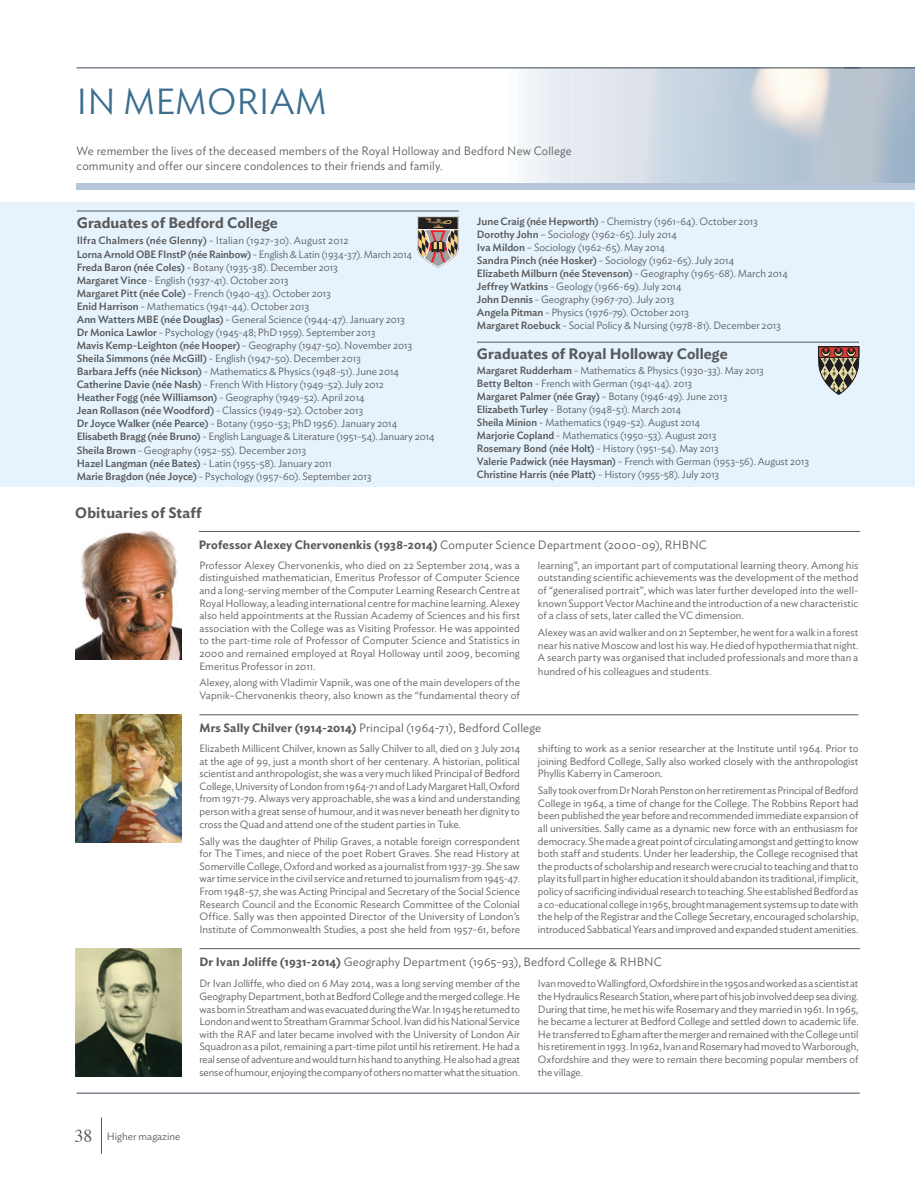
<style>
.page{position:relative;width:915px;height:1191px;background:#fff}
.page>*{position:absolute;margin:0;border:0;box-sizing:border-box;transform-origin:0 0}
.t1{font:300 36px "Ideal Sans";color:#3b6e8f}
.t2{font:18px "Times";color:#58595b}
.t3{font:600 15px "Ideal Sans";letter-spacing:.005em;color:#58595b}
.t4{font:300 12px/14.4px "Ideal Sans";letter-spacing:.015em;color:#58595b}
.t5{font:300 10.5px/12.6px "Ideal Sans";color:#58595b;text-align:justify}
.s1{font-weight:500}
.s2{font-weight:600}
</style>
<div class="page">
<div style="left:0;top:202px;width:914px;height:285px;background:#e6f3fc"></div>
<hr style="left:101px;top:1117px;width:1px;height:36px;background:#58595b">
<svg style="left:523px;top:69px;width:391px;height:114px;background:#cdd7e0"></svg>
<hr style="left:77px;top:211px;width:381px;height:1px;background:#58595b">
<hr style="left:476px;top:342px;width:382px;height:1px;background:#58595b">
<img style="left:75px;top:532px;width:106px;height:127px">
<hr style="left:199px;top:531px;width:660px;height:1px;background:#58595b">
<hr style="left:199px;top:948px;width:660px;height:1px;background:#58595b">
<hr style="left:199px;top:714px;width:659px;height:1px;background:#58595b">
<img style="left:75px;top:715px;width:107px;height:127px">
<img style="left:75px;top:948px;width:107px;height:128px">
<div style="left:77px;top:183px;width:837px;height:6px;background:#b5c7d8"></div>
<hr style="left:77px;top:68px;width:782px;height:1px;background:#3d4a58">
<hr style="left:843px;top:68px;width:71px;height:1px;background:#3d4a58">
<hr style="left:77px;top:1093px;width:782px;height:1px;background:#3d4a58">
<svg style="left:818px;top:346px;width:41px;height:49px"></svg>
<div style="left:418px;top:216px;width:40px;height:13px;background:#d9d8d8"></div>
<svg style="left:417px;top:217px;width:41px;height:50px;background:#968279"></svg>
<h1 class="t1" style="left:77px;top:74px;width:252px">IN MEMORIAM</h1>
<p class="t4" style="left:77px;top:143px;width:496px">We remember the lives of the deceased members of the Royal Holloway and Bedford New College community and offer our sincere condolences to their friends and family.</p>
<h3 class="t3" style="left:77px;top:211px;width:202px">Graduates of Bedford College</h3>
<p class="t5" style="left:77px;top:233px;width:359px;line-height:13px;text-align:left"><span class="s1">Ilfra Chalmers (née Glenny)</span> - Italian (1927-30). August 2012<br><span class="s1">Lorna Arnold OBE FInstP (née Rainbow)</span> - English &amp; Latin (1934-37). March 2014<br><span class="s1">Freda Baron (née Coles)</span> - Botany (1935-38). December 2013<br><span class="s1">Margaret Vince</span> - English (1937-41). October 2013<br><span class="s1">Margaret Pitt (née Cole)</span> - French (1940-43). October 2013<br><span class="s1">Enid Harrison</span> - Mathematics (1941-44). October 2013<br><span class="s1">Ann Watters MBE (née Douglas)</span> - General Science (1944-47). January 2013<br><span class="s1">Dr Monica Lawlor</span> - Psychology (1945-48; PhD 1959). September 2013<br><span class="s1">Mavis Kemp-Leighton (née Hooper)</span> - Geography (1947-50). November 2013<br><span class="s1">Sheila Simmons (née McGill)</span> - English (1947-50). December 2013<br><span class="s1">Barbara Jeffs (née Nickson)</span> - Mathematics &amp; Physics (1948-51). June 2014<br><span class="s1">Catherine Davie (née Nash)</span> - French With History (1949-52). July 2012<br><span class="s1">Heather Fogg (née Williamson)</span> - Geography (1949-52). April 2014<br><span class="s1">Jean Rollason (née Woodford)</span> - Classics (1949-52). October 2013<br><span class="s1">Dr Joyce Walker (née Pearce)</span> - Botany (1950-53; PhD 1956). January 2014<br><span class="s1">Elisabeth Bragg (née Bruno)</span> - English Language &amp; Literature (1951-54). January 2014<br><span class="s1">Sheila Brown</span> - Geography (1952-55). December 2013<br><span class="s1">Hazel Langman (née Bates)</span> - Latin (1955-58). January 2011<br><span class="s1">Marie Bragdon (née Joyce)</span> - Psychology (1957-60). September 2013</p>
<h3 class="t3" style="left:75px;top:501px;width:128px">Obituaries of Staff</h3>
<p class="t5" style="left:476px;top:213px;width:312px;line-height:13px;text-align:left"><span class="s1">June Craig (née Hepworth)</span> - Chemistry (1961-64). October 2013<br><span class="s1">Dorothy John</span> – Sociology (1962-65). July 2014<br><span class="s1">Iva Mildon</span> – Sociology (1962-65). May 2014<br><span class="s1">Sandra Pinch (née Hosker)</span> - Sociology (1962-65). July 2014<br><span class="s1">Elizabeth Milburn (née Stevenson)</span> - Geography (1965-68). March 2014<br><span class="s1">Jeffrey Watkins</span> - Geology (1966-69). July 2014<br><span class="s1">John Dennis</span> - Geography (1967-70). July 2013<br><span class="s1">Angela Pitman</span> - Physics (1976-79). October 2013<br><span class="s1">Margaret Roebuck</span> - Social Policy &amp; Nursing (1978-81). December 2013</p>
<h3 class="t3" style="left:476px;top:342px;width:252px">Graduates of Royal Holloway College</h3>
<p class="t5" style="left:476px;top:362px;width:333px;line-height:13px;text-align:left"><span class="s1">Margaret Rudderham</span> - Mathematics &amp; Physics (1930-33). May 2013<br><span class="s1">Betty Belton</span> - French with German (1941-44). 2013<br><span class="s1">Margaret Palmer (née Gray)</span> - Botany (1946-49). June 2013<br><span class="s1">Elizabeth Turley</span> - Botany (1948-51). March 2014<br><span class="s1">Sheila Minion</span> - Mathematics (1949-52). August 2014<br><span class="s1">Marjorie Copland</span> - Mathematics (1950-53). August 2013<br><span class="s1">Rosemary Bond (née Holt)</span> - History (1951-54). May 2013<br><span class="s1">Valerie Padwick (née Haysman)</span> - French with German (1953-56). August 2013<br><span class="s1">Christine Harris (née Platt)</span> - History (1955-58). July 2013</p>
<p class="t4" style="left:199px;top:536px;width:509px"><span class="s2">Professor Alexey Chervonenkis (1938-2014)</span> Computer Science Department (2000-09), RHBNC</p>
<p class="t5" style="left:199px;top:558px;width:322px">Professor Alexey Chervonenkis, who died on 22 September 2014, was a distinguished mathematician, Emeritus Professor of Computer Science and a long-serving member of the Computer Learning Research Centre at Royal Holloway, a leading international centre for machine learning. Alexey also held appointments at the Russian Academy of Sciences and his first association with the College was as Visiting Professor. He was appointed to the part-time role of Professor of Computer Science and Statistics in 2000 and remained employed at Royal Holloway until 2009, becoming Emeritus Professor in 2011.</p>
<p class="t5" style="left:199px;top:675px;width:322px">Alexey, along with Vladimir Vapnik, was one of the main developers of the<br>Vapnik–Chervonenkis theory, also known as the “fundamental theory of</p>
<p class="t5" style="left:537px;top:558px;width:322px">learning”, an important part of computational learning theory. Among his outstanding scientific achievements was the development of the method of “generalised portrait”, which was later further developed into the well&shy;known Support Vector Machine and the introduction of a new characteristic of a class of sets, later called the VC dimension.</p>
<p class="t5" style="left:537px;top:625px;width:322px">Alexey was an avid walker and on 21 September, he went for a walk in a forest near his native Moscow and lost his way. He died of hypothermia that night.<br>A search party was organised that included professionals and more than a hundred of his colleagues and students.</p>
<p class="t4" style="left:199px;top:719px;width:343px"><span class="s2">Mrs Sally Chilver (1914-2014)</span> Principal (1964-71), Bedford College</p>
<p class="t5" style="left:199px;top:741px;width:322px">Elizabeth Millicent Chilver, known as Sally Chilver to all, died on 3 July 2014 at the age of 99, just a month short of her centenary. A historian, political scientist and anthropologist, she was a very much liked Principal of Bedford College, University of London from 1964-71 and of Lady Margaret Hall, Oxford from 1971-79. Always very approachable, she was a kind and understanding person with a great sense of humour, and it was never beneath her dignity to cross the Quad and attend one of the student parties in Tuke.</p>
<p class="t5" style="left:199px;top:833px;width:322px">Sally was the daughter of Philip Graves, a notable foreign correspondent for The Times, and niece of the poet Robert Graves. She read History at Somerville College, Oxford and worked as a journalist from 1937-39. She saw war time service in the civil service and returned to journalism from 1945-47.<br>From 1948-57, she was Acting Principal and Secretary of the Social Science Research Council and the Economic Research Committee of the Colonial Office. Sally was then appointed Director of the University of London’s Institute of Commonwealth Studies, a post she held from 1957-61, before</p>
<p class="t5" style="left:537px;top:741px;width:322px">shifting to work as a senior researcher at the Institute until 1964. Prior to joining Bedford College, Sally also worked closely with the anthropologist Phyllis Kaberry in Cameroon.</p>
<p class="t5" style="left:537px;top:783px;width:322px">Sally took over from Dr Norah Penston on her retirement as Principal of Bedford College in 1964, a time of change for the College. The Robbins Report had been published the year before and recommended immediate expansion of all universities. Sally came as a dynamic new force with an enthusiasm for democracy. She made a great point of circulating amongst and getting to know both staff and students. Under her leadership, the College recognised that the products of scholarship and research were crucial to teaching and that to play its full part in higher education it should abandon its traditional, if implicit, policy of sacrificing individual research to teaching. She established Bedford as a co-educational college in 1965, brought management systems up to date with the help of the Registrar and the College Secretary, encouraged scholarship, introduced Sabbatical Years and improved and expanded student amenities.</p>
<p class="t4" style="left:199px;top:953px;width:464px"><span class="s2">Dr Ivan Joliffe (1931-2014)</span> Geography Department (1965-93), Bedford College &amp; RHBNC</p>
<p class="t5" style="left:199px;top:976px;width:322px">Dr Ivan Jolliffe, who died on 6 May 2014, was a long serving member of the Geography Department, both at Bedford College and the merged college. He was born in Streatham and was evacuated during the War. In 1945 he returned to London and went to Streatham Grammar School. Ivan did his National Service with the RAF and later became involved with the University of London Air Squadron as a pilot, remaining a part-time pilot until his retirement. He had a real sense of adventure and would turn his hand to anything. He also had a great sense of humour, enjoying the company of others no matter what the situation.</p>
<p class="t5" style="left:537px;top:976px;width:322px">Ivan moved to Wallingford, Oxfordshire in the 1950s and worked as a scientist at the Hydraulics Research Station, where part of his job involved deep sea diving.<br>During that time, he met his wife Rosemary and they married in 1961. In 1965, he became a lecturer at Bedford College and settled down to academic life.<br>He transferred to Egham after the merger and remained with the College until his retirement in 1993. In 1962, Ivan and Rosemary had moved to Warborough, Oxfordshire and they were to remain there becoming popular members of the village.</p>
<h2 class="t2" style="left:74px;top:1118px;width:19px">38</h2>
<p class="t5" style="left:107px;top:1129px;width:75px">Higher magazine</p>
</div>
